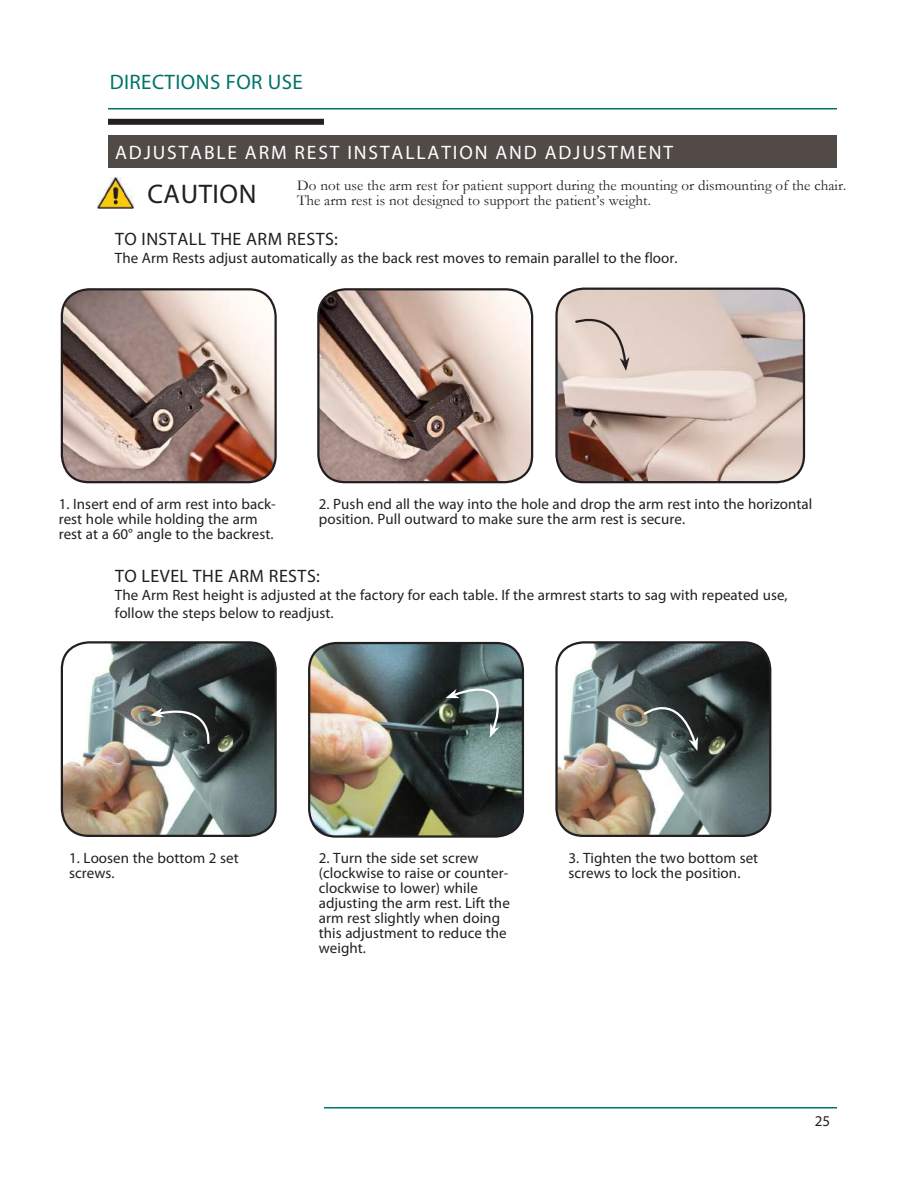
<style>
.page{position:relative;width:918px;height:1188px;background:#fff}
.page>*{position:absolute;margin:0;border:0;box-sizing:border-box;transform-origin:0 0}
.t1{font:27px "Myriad Pro";letter-spacing:.02em;color:#231f20}
.t2{font:21px "Myriad Pro";letter-spacing:.02em;color:#00736a}
.t3{font:19.5px "Myriad Pro";letter-spacing:.095em;color:#fff}
.t4{font:18px "Myriad Pro";letter-spacing:.025em;color:#231f20}
.t5{font:15px/15px "Myriad Pro";letter-spacing:.005em;color:#231f20}
.t6{font:15px/15px "Garamond";letter-spacing:.005em;color:#231f20}
</style>
<div class="page">
<hr style="left:324px;top:1107px;width:513px;height:1px;background:#00736a">
<hr style="left:108px;top:108px;width:729px;height:2px;background:#00736a">
<div style="left:108px;top:119px;width:216px;height:6px;background:#231f20"></div>
<div style="left:108px;top:135px;width:729px;height:32px;background:#524a47"></div>
<img style="left:98px;top:178px;width:36px;height:31px">
<img style="left:62px;top:289px;width:214px;height:193px">
<div style="left:61px;top:288px;width:216px;height:195px;border:2px solid #231f20;border-radius:27px"></div>
<img style="left:318px;top:289px;width:214px;height:193px">
<div style="left:317px;top:288px;width:216px;height:195px;border:2px solid #231f20;border-radius:27px"></div>
<img style="left:557px;top:289px;width:247px;height:193px">
<div style="left:555px;top:288px;width:250px;height:195px;border:2px solid #231f20;border-radius:27px"></div>
<svg style="left:573px;top:306px;width:56px;height:65px;background:#dbc9c0"></svg>
<img style="left:62px;top:642px;width:214px;height:194px">
<div style="left:61px;top:641px;width:216px;height:196px;border:2px solid #231f20;border-radius:27px"></div>
<svg style="left:150px;top:702px;width:64px;height:44px;background:#57615f"></svg>
<img style="left:557px;top:642px;width:213px;height:194px">
<div style="left:555px;top:641px;width:216px;height:196px;border:2px solid #231f20;border-radius:27px"></div>
<svg style="left:642px;top:689px;width:56px;height:62px;background:#505b59"></svg>
<img style="left:309px;top:643px;width:214px;height:193px">
<div style="left:308px;top:642px;width:216px;height:196px;border:2px solid #231f20;border-radius:27px"></div>
<svg style="left:446px;top:672px;width:71px;height:66px;background:#5c6e6c"></svg>
<h2 class="t2" style="left:110px;top:69px;width:195px">DIRECTIONS FOR USE</h2>
<h3 class="t3" style="left:115px;top:140px;width:560px">ADJUSTABLE ARM REST INSTALLATION AND ADJUSTMENT</h3>
<h1 class="t1" style="left:147px;top:178px;width:111px">CAUTION</h1>
<p class="t6" style="left:297px;top:178px;width:551px">Do not use the arm rest for patient support during the mounting or dismounting of the chair.<br>The arm rest is not designed to support the patient’s weight.</p>
<p class="t4" style="left:115px;top:227px;width:224px">TO INSTALL THE ARM RESTS:</p>
<p class="t5" style="left:115px;top:250px;width:564px">The Arm Rests adjust automatically as the back rest moves to remain parallel to the floor.</p>
<p class="t5" style="left:59px;top:496px;width:219px">1. Insert end of arm rest into back&shy;rest hole while holding the arm rest at a 60° angle to the backrest.</p>
<p class="t5" style="left:319px;top:496px;width:495px">2. Push end all the way into the hole and drop the arm rest into the horizontal position. Pull outward to make sure the arm rest is secure.</p>
<p class="t4" style="left:115px;top:565px;width:206px">TO LEVEL THE ARM RESTS:</p>
<p class="t5" style="left:115px;top:586px;width:674px;line-height:18px">The Arm Rest height is adjusted at the factory for each table. If the armrest starts to sag with repeated use, follow the steps below to readjust.</p>
<p class="t5" style="left:69px;top:850px;width:171px">1. Loosen the bottom 2 set screws.</p>
<p class="t5" style="left:319px;top:850px;width:193px">2. Turn the side set screw (clockwise to raise or counter&shy;clockwise to lower) while adjusting the arm rest. Lift the arm rest slightly when doing this adjustment to reduce the weight.</p>
<p class="t5" style="left:568px;top:850px;width:191px">3. Tighten the two bottom set screws to lock the position.</p>
<p class="t5" style="left:815px;top:1113px;width:17px">25</p>
</div>
